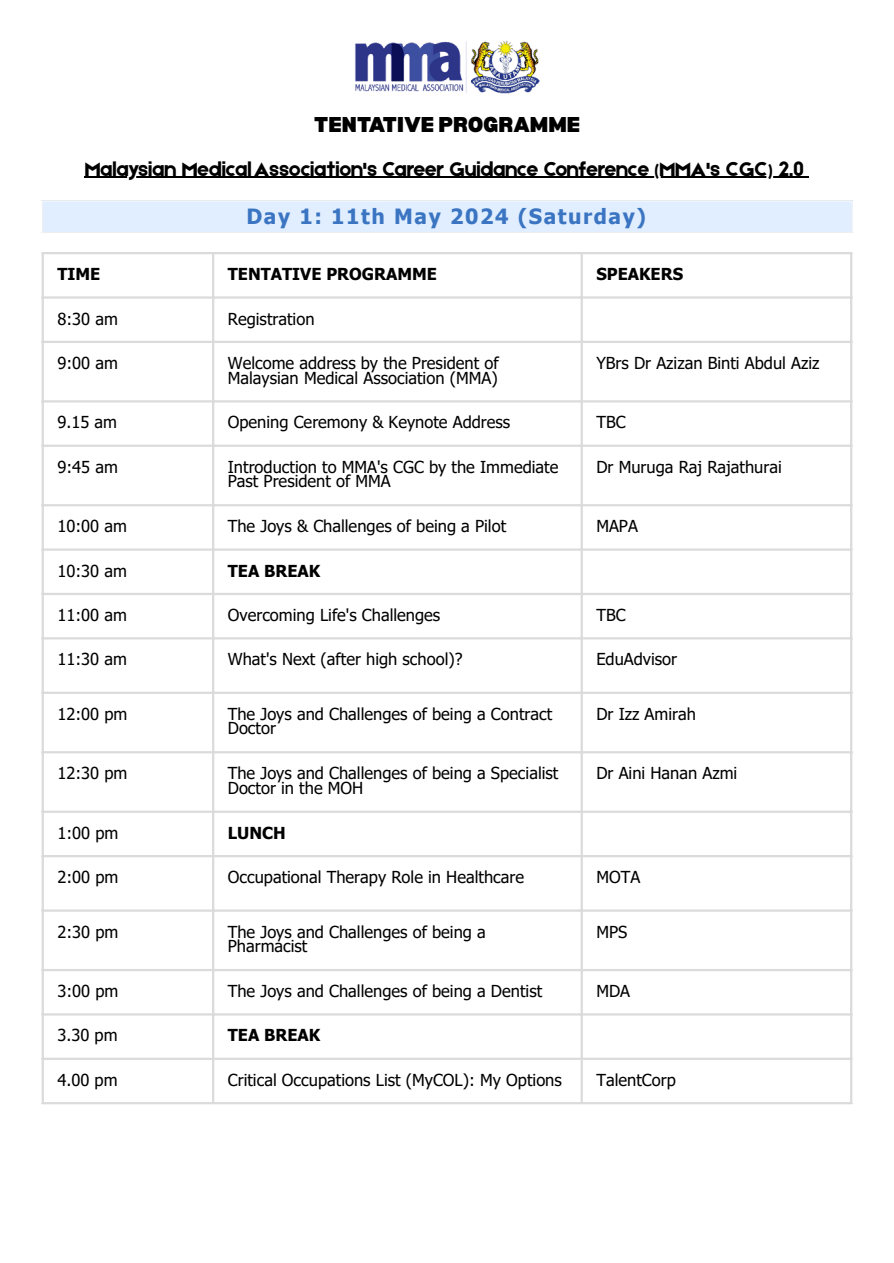
<style>
.page{position:relative;width:894px;height:1263px;background:#fff}
.page>*{position:absolute;margin:0;border:0;box-sizing:border-box;transform-origin:0 0}
.t1{font:21px "Etna";color:#000}
.t2{font:700 21px "Tahoma";letter-spacing:.075em;color:#3b75c2}
.t3{font:900 21px "Bernoru";color:#000}
.t4{font:16.5px/14.7px "Tahoma";color:#000}
.t5{font:700 16.5px "Tahoma";color:#000}
</style>
<div class="page">
<hr style="left:85px;top:177px;width:724px;height:1px;background:#000">
<img style="left:355px;top:40px;width:184px;height:53px">
<div style="left:42px;top:201px;width:809px;height:32px;background:#e0eeff"></div>
<hr style="left:42px;top:201px;width:1px;height:31px;background:#fff">
<hr style="left:42px;top:232px;width:810px;height:1px;background:#fff">
<hr style="left:42px;top:254px;width:2px;height:848px;background:#dbdbdb">
<hr style="left:212px;top:254px;width:2px;height:848px;background:#dbdbdb">
<hr style="left:580px;top:254px;width:2px;height:848px;background:#dbdbdb">
<hr style="left:849px;top:254px;width:3px;height:848px;background:#dbdbdb">
<hr style="left:42px;top:252px;width:810px;height:2px;background:#dbdbdb">
<hr style="left:42px;top:296px;width:810px;height:3px;background:#dbdbdb">
<hr style="left:42px;top:341px;width:810px;height:2px;background:#dbdbdb">
<hr style="left:42px;top:400px;width:810px;height:2px;background:#dbdbdb">
<hr style="left:42px;top:445px;width:810px;height:2px;background:#dbdbdb">
<hr style="left:42px;top:504px;width:810px;height:2px;background:#dbdbdb">
<hr style="left:42px;top:548px;width:810px;height:3px;background:#dbdbdb">
<hr style="left:42px;top:593px;width:810px;height:2px;background:#dbdbdb">
<hr style="left:42px;top:637px;width:810px;height:2px;background:#dbdbdb">
<hr style="left:42px;top:692px;width:810px;height:2px;background:#dbdbdb">
<hr style="left:42px;top:751px;width:810px;height:2px;background:#dbdbdb">
<hr style="left:42px;top:811px;width:810px;height:2px;background:#dbdbdb">
<hr style="left:42px;top:855px;width:810px;height:2px;background:#dbdbdb">
<hr style="left:42px;top:909px;width:810px;height:3px;background:#dbdbdb">
<hr style="left:42px;top:969px;width:810px;height:2px;background:#dbdbdb">
<hr style="left:42px;top:1013px;width:810px;height:2px;background:#dbdbdb">
<hr style="left:42px;top:1058px;width:810px;height:2px;background:#dbdbdb">
<hr style="left:42px;top:1102px;width:810px;height:2px;background:#dbdbdb">
<p class="t3" style="left:313px;top:112px;width:268px">TENTATIVE PROGRAMME</p>
<p class="t1" style="left:85px;top:154px;width:720px">Malaysian MedicalAssociation's Career Guidance Conference (MMA's CGC) 2.0</p>
<p class="t2" style="left:246px;top:203px;width:401px">Day 1: 11th May 2024 (Saturday)</p>
<p class="t5" style="left:57px;top:264px;width:44px">TIME</p>
<p class="t5" style="left:228px;top:264px;width:211px">TENTATIVE PROGRAMME</p>
<p class="t5" style="left:596px;top:264px;width:88px">SPEAKERS</p>
<p class="t4" style="left:57px;top:311px;width:62px">8:30 am</p>
<p class="t4" style="left:228px;top:311px;width:88px">Registration</p>
<p class="t4" style="left:57px;top:355px;width:62px">9:00 am</p>
<p class="t4" style="left:228px;top:355px;width:272px">Welcome address by the President of<br>Malaysian Medical Association (MMA)</p>
<p class="t4" style="left:596px;top:355px;width:224px">YBrs Dr Azizan Binti Abdul Aziz</p>
<p class="t4" style="left:57px;top:414px;width:61px">9.15 am</p>
<p class="t4" style="left:228px;top:414px;width:284px">Opening Ceremony &amp; Keynote Address</p>
<p class="t4" style="left:596px;top:414px;width:31px">TBC</p>
<p class="t4" style="left:57px;top:459px;width:62px">9:45 am</p>
<p class="t4" style="left:228px;top:459px;width:332px">Introduction to MMA's CGC by the Immediate<br>Past President of MMA</p>
<p class="t4" style="left:596px;top:459px;width:187px">Dr Muruga Raj Rajathurai</p>
<p class="t4" style="left:57px;top:518px;width:71px">10:00 am</p>
<p class="t4" style="left:228px;top:518px;width:280px">The Joys &amp; Challenges of being a Pilot</p>
<p class="t4" style="left:596px;top:518px;width:43px">MAPA</p>
<p class="t4" style="left:57px;top:563px;width:71px">10:30 am</p>
<p class="t5" style="left:228px;top:560px;width:94px">TEA BREAK</p>
<p class="t4" style="left:57px;top:607px;width:71px">11:00 am</p>
<p class="t4" style="left:228px;top:607px;width:214px">Overcoming Life's Challenges</p>
<p class="t4" style="left:596px;top:607px;width:31px">TBC</p>
<p class="t4" style="left:57px;top:651px;width:71px">11:30 am</p>
<p class="t4" style="left:228px;top:651px;width:236px">What's Next (after high school)?</p>
<p class="t4" style="left:596px;top:651px;width:82px">EduAdvisor</p>
<p class="t4" style="left:57px;top:706px;width:71px">12:00 pm</p>
<p class="t4" style="left:228px;top:706px;width:326px">The Joys and Challenges of being a Contract<br>Doctor</p>
<p class="t4" style="left:596px;top:706px;width:101px">Dr Izz Amirah</p>
<p class="t4" style="left:57px;top:765px;width:71px">12:30 pm</p>
<p class="t4" style="left:228px;top:765px;width:332px">The Joys and Challenges of being a Specialist<br>Doctor in the MOH</p>
<p class="t4" style="left:596px;top:765px;width:142px">Dr Aini Hanan Azmi</p>
<p class="t4" style="left:57px;top:825px;width:62px">1:00 pm</p>
<p class="t5" style="left:228px;top:822px;width:59px">LUNCH</p>
<p class="t4" style="left:57px;top:869px;width:62px">2:00 pm</p>
<p class="t4" style="left:228px;top:869px;width:298px">Occupational Therapy Role in Healthcare</p>
<p class="t4" style="left:596px;top:869px;width:45px">MOTA</p>
<p class="t4" style="left:57px;top:924px;width:62px">2:30 pm</p>
<p class="t4" style="left:228px;top:924px;width:259px">The Joys and Challenges of being a<br>Pharmacist</p>
<p class="t4" style="left:596px;top:924px;width:32px">MPS</p>
<p class="t4" style="left:57px;top:983px;width:62px">3:00 pm</p>
<p class="t4" style="left:228px;top:983px;width:316px">The Joys and Challenges of being a Dentist</p>
<p class="t4" style="left:596px;top:983px;width:35px">MDA</p>
<p class="t4" style="left:57px;top:1027px;width:62px">3.30 pm</p>
<p class="t5" style="left:228px;top:1025px;width:94px">TEA BREAK</p>
<p class="t4" style="left:57px;top:1072px;width:62px">4.00 pm</p>
<p class="t4" style="left:228px;top:1072px;width:335px">Critical Occupations List (MyCOL): My Options</p>
<p class="t4" style="left:596px;top:1072px;width:81px">TalentCorp</p>
</div>
